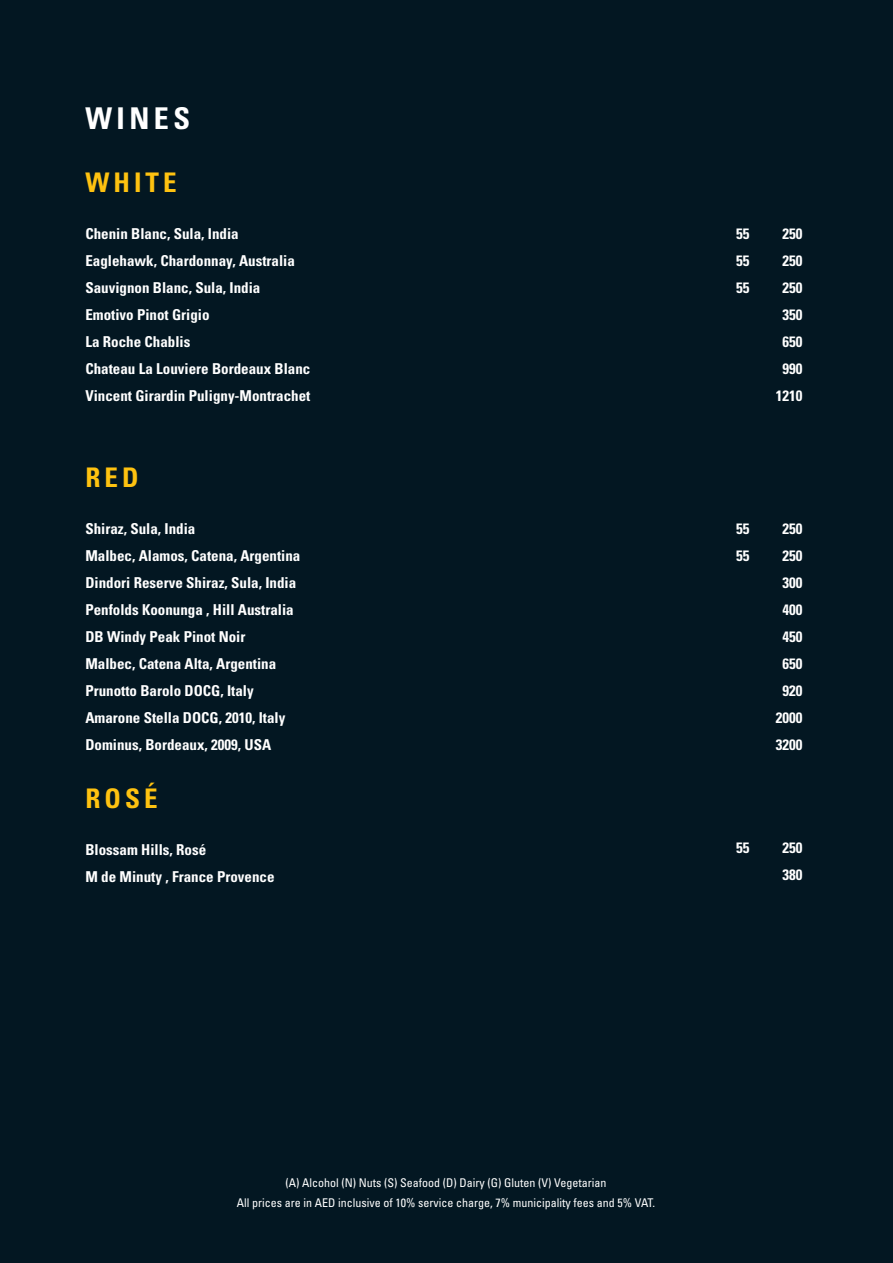
<style>
.page{position:relative;width:893px;height:1263px;background:#031722}
.page>*{position:absolute;margin:0;border:0;box-sizing:border-box;transform-origin:0 0}
.t1{font:700 condensed 30px "Univers LT Std";letter-spacing:.15em;color:#fff}
.t2{font:700 condensed 27px "Univers LT Std";letter-spacing:.15em;color:#fec210}
.t3{font:700 condensed 15px/27px "Univers LT Std";color:#fff}
.t4{font:condensed 12px/20.4px "Univers LT Std";color:#fff;text-align:center}
</style>
<div class="page">
<h1 class="t1" style="left:85px;top:100px;width:106px">WINES</h1>
<h2 class="t2" style="left:85px;top:166px;width:93px">WHITE</h2>
<p class="t3" style="left:85px;top:220px;width:227px">Chenin Blanc, Sula, India<br>Eaglehawk, Chardonnay, Australia<br>Sauvignon Blanc, Sula, India<br>Emotivo Pinot Grigio<br>La Roche Chablis<br>Chateau La Louviere Bordeaux Blanc<br>Vincent Girardin Puligny-Montrachet</p>
<h2 class="t2" style="left:85px;top:461px;width:55px">RED</h2>
<p class="t3" style="left:85px;top:515px;width:216px">Shiraz, Sula, India<br>Malbec, Alamos, Catena, Argentina<br>Dindori Reserve Shiraz, Sula, India<br>Penfolds Koonunga , Hill Australia<br>DB Windy Peak Pinot Noir<br>Malbec, Catena Alta, Argentina<br>Prunotto Barolo DOCG, Italy<br>Amarone Stella DOCG, 2010, Italy<br>Dominus, Bordeaux, 2009, USA</p>
<h2 class="t2" style="left:85px;top:782px;width:74px">ROSÉ</h2>
<p class="t3" style="left:85px;top:836px;width:191px">Blossam Hills, Rosé<br>M de Minuty , France Provence</p>
<p class="t3" style="left:736px;top:220px;width:15px;text-align:justify">55<br>55<br>55</p>
<p class="t3" style="left:776px;top:220px;width:28px;text-align:center">250<br>250<br>250<br>350<br>650<br>990<br>1210</p>
<p class="t3" style="left:736px;top:515px;width:15px">55<br>55</p>
<p class="t3" style="left:776px;top:515px;width:28px;text-align:center">250<br>250<br>300<br>400<br>450<br>650<br>920<br>2000<br>3200</p>
<p class="t3" style="left:736px;top:834px;width:15px">55</p>
<p class="t3" style="left:783px;top:834px;width:21px">250<br>380</p>
<p class="t4" style="left:237px;top:1172px;width:420px">(A) Alcohol (N) Nuts (S) Seafood (D) Dairy (G) Gluten (V) Vegetarian<br>All prices are in AED inclusive of 10% service charge, 7% municipality fees and 5% VAT.</p>
</div>
